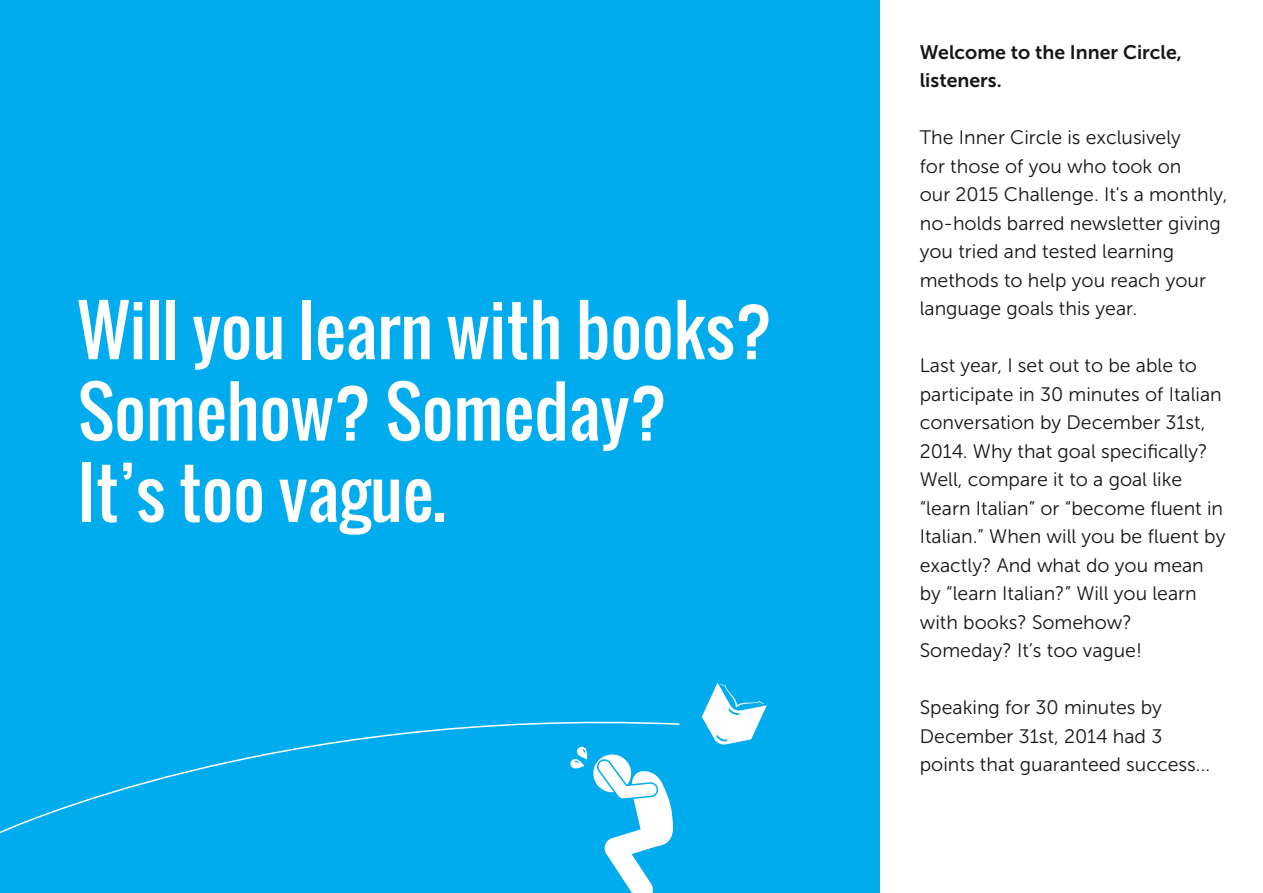
<style>
.page{position:relative;width:1263px;height:893px;background:#fff}
.page>*{position:absolute;margin:0;border:0;box-sizing:border-box;transform-origin:0 0}
.t1{font:67.8px/81.3px "Oswald";color:#fff}
.t2{font:19.5px/28.5px "Museo Sans 300";color:#161616}
.t3{font:19.5px/28.5px "Museo Sans 700";color:#161616}
</style>
<div class="page">
<div style="left:0;top:0;width:880px;height:893px;background:#00aced"></div>
<svg style="left:702px;top:683px;width:65px;height:62px"></svg>
<svg style="left:0;top:721px;width:680px;height:113px"></svg>
<svg style="left:570px;top:746px;width:103px;height:147px"></svg>
<h1 class="t1" style="left:78px;top:289px;width:696px">Will you learn with books?<br>Somehow? Someday?<br>It’s too vague.</h1>
<p class="t3" style="left:920px;top:38px;width:264px">Welcome to the Inner Circle, listeners.</p>
<p class="t2" style="left:920px;top:123px;width:309px">The Inner Circle is exclusively<br>for those of you who took on<br>our 2015 Challenge. It's a monthly, no-holds barred newsletter giving you tried and tested learning methods to help you reach your language goals this year.</p>
<p class="t2" style="left:920px;top:351px;width:307px">Last year, I set out to be able to participate in 30 minutes of Italian conversation by December 31st,<br>2014. Why that goal specifically?<br>Well, compare it to a goal like “learn Italian” or “become fluent in<br>Italian.” When will you be fluent by exactly? And what do you mean by “learn Italian?” Will you learn with books? Somehow?<br>Someday? It’s too vague!</p>
<p class="t2" style="left:920px;top:694px;width:292px">Speaking for 30 minutes by<br>December 31st, 2014 had 3 points that guaranteed success...</p>
</div>
